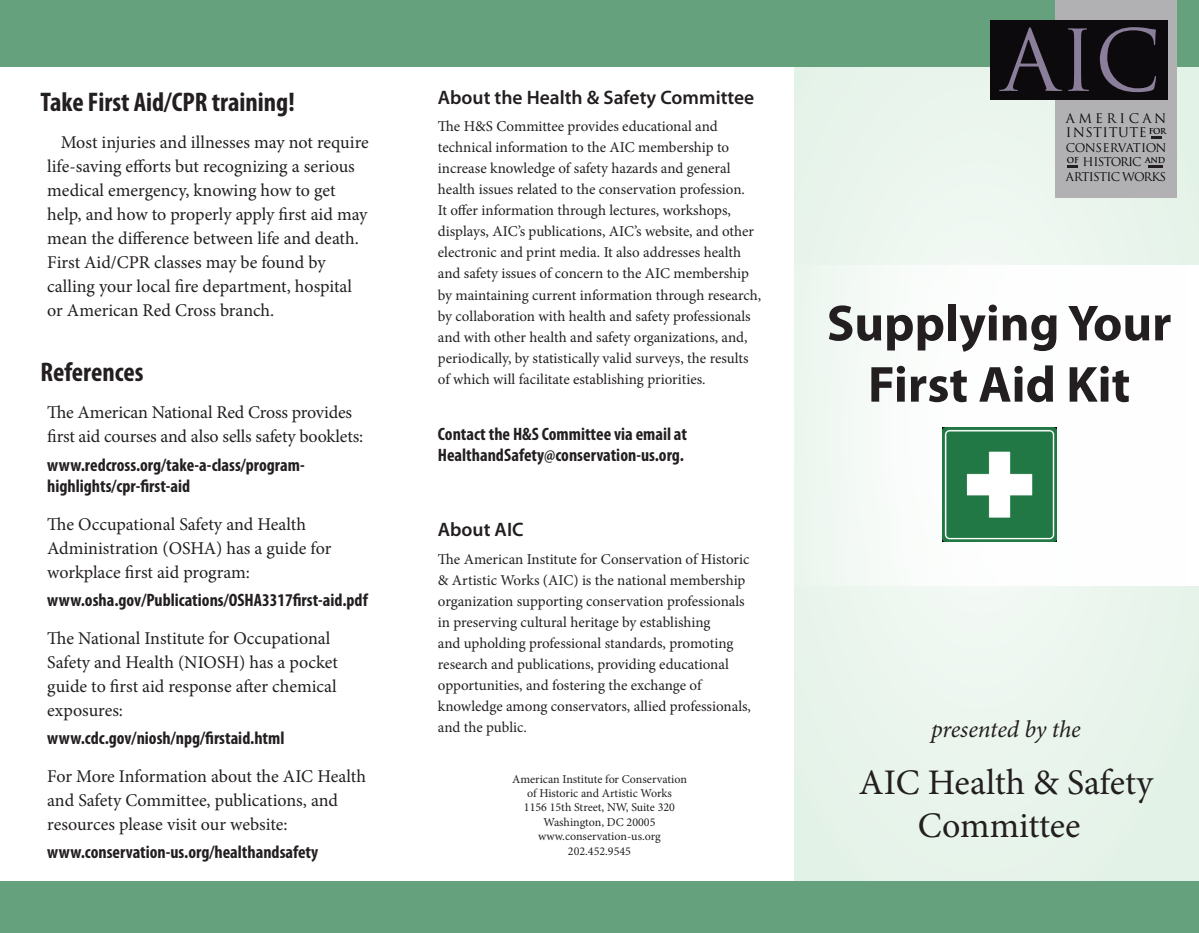
<style>
.page{position:relative;width:1199px;height:933px;background:#fff}
.page>*{position:absolute;margin:0;border:0;box-sizing:border-box;transform-origin:0 0}
.t1{font:82.8px "Trajan Pro";color:#8a7e9a}
.t2{font:700 51px/61.2px "Myriad Pro";color:#231f20;text-align:center}
.t3{font:36px/43.2px "Minion Pro";color:#231f20;text-align:center}
.headers{font:700 condensed 27px "Myriad Pro";color:#231f20}
.t4{font:italic 24px "Minion Pro";letter-spacing:-.01em;color:#231f20}
.Subhead{font:600 19.5px "Myriad Pro";color:#231f20}
.t5{font:18px/24px "Minion Pro";letter-spacing:-.005em;color:#231f20}
.link{font:700 condensed 18px/21.6px "Myriad Pro";color:#231f20}
.about{font:15px/21px "Minion Pro";letter-spacing:-.005em;color:#231f20}
.t6{font:12.9px/14.7px "Trajan";letter-spacing:.09em;color:#050504}
.note{font:12px/14.4px "Minion Pro";color:#231f20;text-align:center}
.t7{font:11.7px/14.4px "Trajan";letter-spacing:-.06em;color:#050504;text-align:justify}
</style>
<div class="page">
<div style="left:794px;top:67px;width:405px;height:814px;background:#e9f4ec"></div>
<div style="left:0;top:881px;width:1199px;height:51px;background:#66a17d"></div>
<div style="left:0;top:0;width:1199px;height:67px;background:#66a17d"></div>
<div style="left:1055px;top:0;width:122px;height:198px;background:#b1b1b4"></div>
<div style="left:990px;top:20px;width:178px;height:79px;background:#0c0a0d"></div>
<svg style="left:1152px;top:136px;width:10px;height:2px"></svg>
<svg style="left:1067px;top:165px;width:11px;height:2px"></svg>
<svg style="left:1148px;top:165px;width:14px;height:2px"></svg>
<div style="left:781px;top:265px;width:418px;height:320px;background:#fff"></div>
<img style="left:942px;top:427px;width:114px;height:114px">
<p class="headers" style="left:40px;top:85px;width:256px">Take First Aid/CPR training!</p>
<p class="t5" style="left:47px;top:130px;width:323px;text-indent:14px">Most injuries and illnesses may not require life-saving efforts but recognizing a serious medical emergency, knowing how to get help, and how to properly apply first aid may mean the difference between life and death.<br>First Aid/CPR classes may be found by calling your local fire department, hospital or American Red Cross branch.</p>
<p class="headers" style="left:40px;top:355px;width:105px">References</p>
<p class="t5" style="left:47px;top:400px;width:317px">The American National Red Cross provides first aid courses and also sells safety booklets:</p>
<p class="link" style="left:47px;top:453px;width:259px">www.redcross.org/take-a-class/program&shy;highlights/cpr-first-aid</p>
<p class="t5" style="left:47px;top:512px;width:286px">The Occupational Safety and Health<br>Administration (OSHA) has a guide for workplace first aid program:</p>
<p class="link" style="left:47px;top:589px;width:322px">www.osha.gov/Publications/OSHA3317first-aid.pdf</p>
<p class="t5" style="left:47px;top:626px;width:292px">The National Institute for Occupational Safety and Health (NIOSH) has a pocket guide to first aid response after chemical exposures:</p>
<p class="link" style="left:47px;top:726px;width:239px">www.cdc.gov/niosh/npg/firstaid.html</p>
<p class="t5" style="left:47px;top:763px;width:320px">For More Information about the AIC Health and Safety Committee, publications, and resources please visit our website:</p>
<p class="link" style="left:47px;top:840px;width:273px">www.conservation-us.org/healthandsafety</p>
<p class="Subhead" style="left:438px;top:84px;width:318px">About the Health &amp; Safety Committee</p>
<p class="about" style="left:438px;top:116px;width:325px">The H&amp;S Committee provides educational and technical information to the AIC membership to increase knowledge of safety hazards and general health issues related to the conservation profession.<br>It offer information through lectures, workshops, displays, AIC’s publications, AIC’s website, and other electronic and print media. It also addresses health and safety issues of concern to the AIC membership by maintaining current information through research, by collaboration with health and safety professionals and with other health and safety organizations, and, periodically, by statistically valid surveys, the results of which will facilitate establishing priorities.</p>
<p class="link" style="left:438px;top:422px;width:251px">Contact the H&amp;S Committee via email at<br>HealthandSafety@conservation-us.org.</p>
<p class="Subhead" style="left:438px;top:516px;width:87px">About AIC</p>
<p class="about" style="left:438px;top:548px;width:315px">The American Institute for Conservation of Historic &amp; Artistic Works (AIC) is the national membership organization supporting conservation professionals in preserving cultural heritage by establishing<br>and upholding professional standards, promoting research and publications, providing educational opportunities, and fostering the exchange of knowledge among conservators, allied professionals, and the public.</p>
<p class="note" style="left:512px;top:771px;width:176px">American Institute for Conservation of Historic and Artistic Works</p>
<p class="note" style="left:524px;top:800px;width:153px">1156 15th Street, NW, Suite 320</p>
<p class="note" style="left:543px;top:814px;width:113px">Washington, DC 20005</p>
<p class="note" style="left:538px;top:828px;width:124px">www.conservation-us.org</p>
<p class="note" style="left:568px;top:843px;width:65px">202.452.9545</p>
<p class="t1" style="left:1001px;top:8px;width:161px">AIC</p>
<p class="t6" style="left:1066px;top:111px;width:102px">AMERICAN<br>INSTITUTE <sup>FOR</sup></p>
<p class="t7" style="left:1066px;top:140px;width:102px">CONSERVATIO N <sup>OF</sup> HISTORIC <sup>AND </sup>ARTISTIC WORKS</p>
<p class="t2" style="left:827px;top:291px;width:346px">Supplying Your<br>First Aid Kit</p>
<p class="t4" style="left:931px;top:712px;width:151px">presented by the</p>
<p class="t3" style="left:859px;top:760px;width:295px">AIC Health &amp; Safety<br>Committee</p>
</div>
